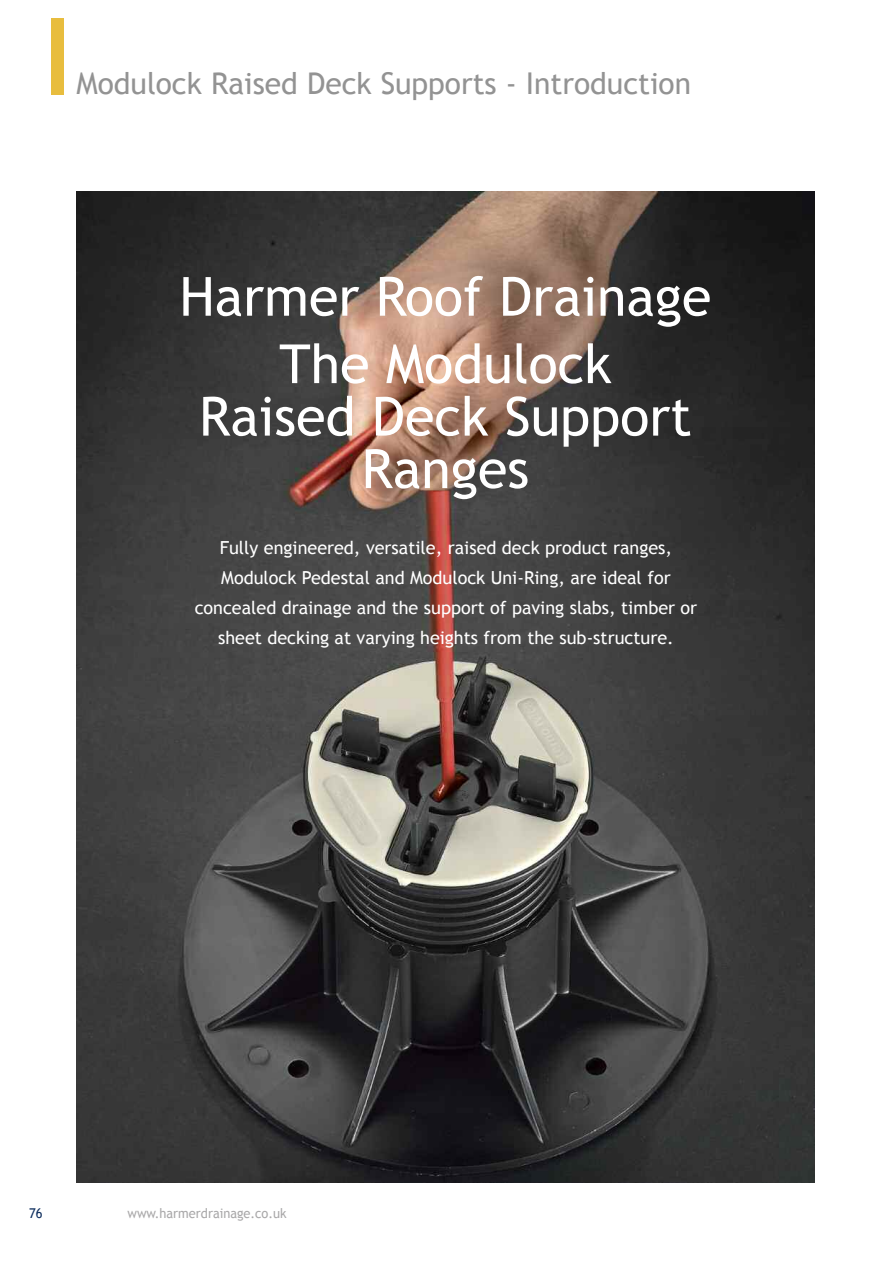
<style>
.page{position:relative;width:893px;height:1263px;background:#fff}
.page>*{position:absolute;margin:0;border:0;box-sizing:border-box;transform-origin:0 0}
.t1{font:54px/67.3px "Trebuchet MS";color:#fff;text-align:center}
.t2{font:30px "Trebuchet MS";color:#939393}
.t3{font:18px/30px "Trebuchet MS";color:#fff;text-align:center}
.t4{font:13.5px "Trebuchet MS";color:#a9a8a9;scale:.95 1}
.t5{font:13.5px "Trebuchet MS";color:#0e2e5e;scale:.95 1}
</style>
<div class="page">
<div style="left:51px;top:18px;width:13px;height:77px;background:#e8bd3e"></div>
<img style="left:77px;top:191px;width:737px;height:991px">
<h2 class="t2" style="left:77px;top:66px;width:616px">Modulock Raised Deck Supports - Introduction</h2>
<h1 class="t1" style="left:179px;top:263px;width:533px">Harmer Roof Drainage<br>The Modulock</h1>
<h1 class="t1" style="left:199px;top:390px;width:494px;line-height:52.5px">Raised Deck Support<br>Ranges</h1>
<p class="t3" style="left:195px;top:533px;width:504px">Fully engineered, versatile, raised deck product ranges, Modulock Pedestal and Modulock Uni-Ring, are ideal for concealed drainage and the support of paving slabs, timber or sheet decking at varying heights from the sub-structure.</p>
<p class="t5" style="left:29px;top:1205px;width:16px">76</p>
<p class="t4" style="left:128px;top:1205px;width:169px">www.harmerdrainage.co.uk</p>
</div>
